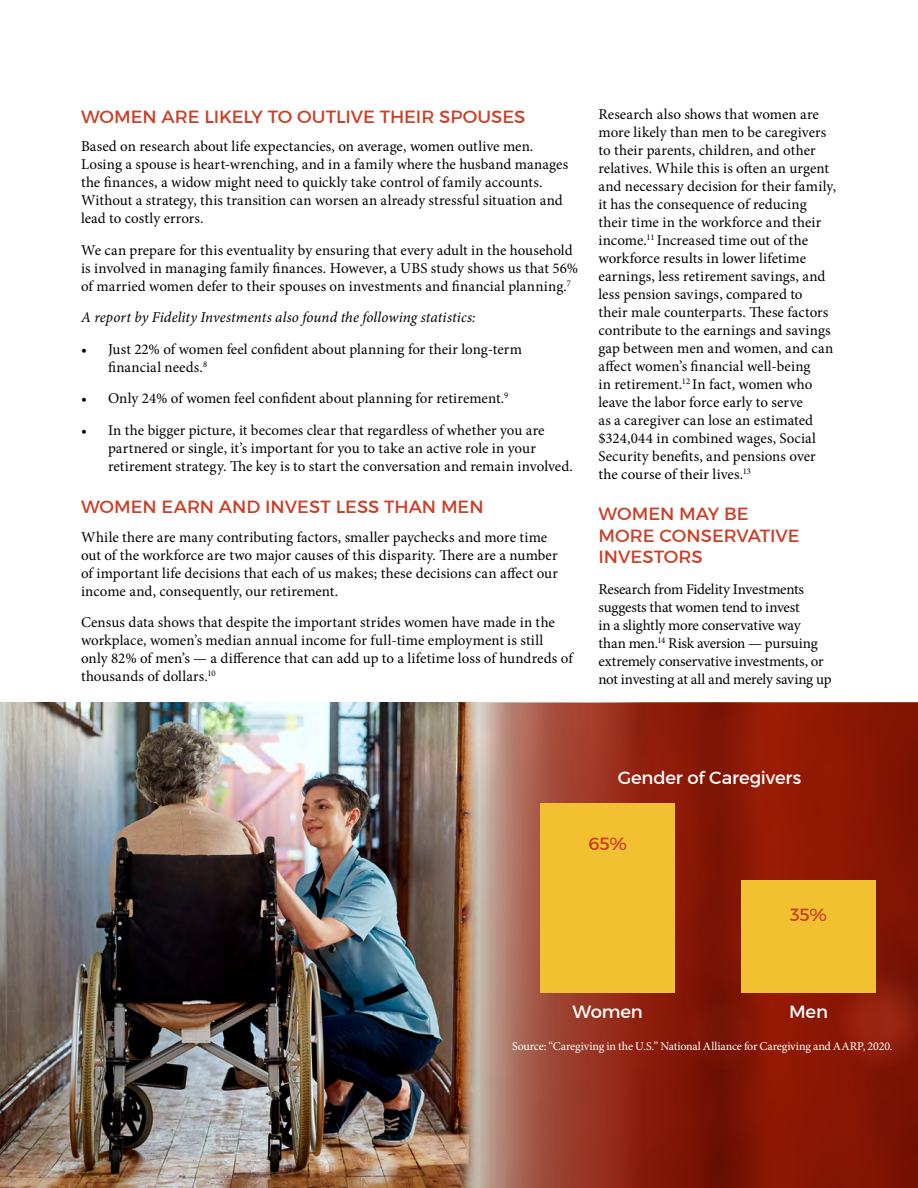
<style>
.page{position:relative;width:918px;height:1188px;background:#fff}
.page>*{position:absolute;margin:0;border:0;box-sizing:border-box;transform-origin:0 0}
.t1{font:18px/21.6px "Montserrat";letter-spacing:-.005em;color:#cb3f27}
.t2{font:18px "Montserrat";letter-spacing:-.01em;color:#fff}
.t3{font:15px/18px "Minion Pro";color:#000006}
.t4{font:15px/18px "Minion Pro";letter-spacing:-.02em;color:#000006}
.t5{font:italic 15px "Minion Pro";letter-spacing:.005em;color:#000006}
.t6{font:12px "Minion Pro";letter-spacing:-.01em;color:#fff}
</style>
<div class="page">
<img style="left:0;top:703px;width:468px;height:485px">
<svg style="left:468px;top:703px;width:450px;height:485px;background:#933220"></svg>
<div style="left:540px;top:803px;width:135px;height:189px;background:#f1c132"></div>
<div style="left:741px;top:880px;width:135px;height:112px;background:#f1c132"></div>
<p class="t1" style="left:81px;top:106px;width:446px">WOMEN ARE LIKELY TO OUTLIVE THEIR SPOUSES</p>
<p class="t3" style="left:81px;top:138px;width:489px">Based on research about life expectancies, on average, women outlive men.<br>Losing a spouse is heart-wrenching, and in a family where the husband manages the finances, a widow might need to quickly take control of family accounts.<br>Without a strategy, this transition can worsen an already stressful situation and lead to costly errors.</p>
<p class="t3" style="left:81px;top:241px;width:499px">We can prepare for this eventuality by ensuring that every adult in the household is involved in managing family finances. However, a UBS study shows us that 56% of married women defer to their spouses on investments and financial planning.<sup>7</sup></p>
<p class="t5" style="left:81px;top:307px;width:396px">A report by Fidelity Investments also found the following statistics:</p>
<p class="t3" style="left:108px;top:340px;width:415px;text-indent:-27px">• Just 22% of women feel confident about planning for their long-term financial needs.<sup>8</sup></p>
<p class="t3" style="left:81px;top:390px;width:429px">• Only 24% of women feel confident about planning for retirement.<sup>9</sup></p>
<p class="t3" style="left:108px;top:421px;width:467px;text-indent:-27px">• In the bigger picture, it becomes clear that regardless of whether you are partnered or single, it’s important for you to take an active role in your retirement strategy. The key is to start the conversation and remain involved.</p>
<p class="t1" style="left:81px;top:496px;width:404px">WOMEN EARN AND INVEST LESS THAN MEN</p>
<p class="t3" style="left:81px;top:528px;width:479px">While there are many contributing factors, smaller paychecks and more time out of the workforce are two major causes of this disparity. There are a number of important life decisions that each of us makes; these decisions can affect our income and, consequently, our retirement.</p>
<p class="t3" style="left:81px;top:614px;width:493px">Census data shows that despite the important strides women have made in the workplace, women’s median annual income for full-time employment is still only 82% of men’s — a difference that can add up to a lifetime loss of hundreds of thousands of dollars.<sup>10</sup></p>
<p class="t3" style="left:598px;top:105px;width:239px">Research also shows that women are more likely than men to be caregivers to their parents, children, and other relatives. While this is often an urgent and necessary decision for their family, it has the consequence of reducing their time in the workforce and their income.<sup>11</sup> Increased time out of the workforce results in lower lifetime earnings, less retirement savings, and less pension savings, compared to<br>their male counterparts. These factors contribute to the earnings and savings gap between men and women, and can affect women’s financial well-being<br>in retirement.<sup>12</sup> In fact, women who leave the labor force early to serve<br>as a caregiver can lose an estimated $324,044 in combined wages, Social Security benefits, and pensions over the course of their lives.<sup>13</sup></p>
<p class="t1" style="left:599px;top:503px;width:202px">WOMEN MAY BE<br>MORE CONSERVATIVE<br>INVESTORS</p>
<p class="t4" style="left:598px;top:580px;width:235px">Research from Fidelity Investments suggests that women tend to invest<br>in a slightly more conservative way than men.<sup>14</sup> Risk aversion — pursuing extremely conservative investments, or not investing at all and merely saving up</p>
<p class="t2" style="left:618px;top:766px;width:185px">Gender of Caregivers</p>
<p class="t1" style="left:588px;top:832px;width:40px">65%</p>
<p class="t1" style="left:790px;top:904px;width:38px">35%</p>
<p class="t2" style="left:573px;top:1001px;width:72px">Women</p>
<p class="t2" style="left:789px;top:1001px;width:40px">Men</p>
<p class="t6" style="left:512px;top:1038px;width:382px">Source: “Caregiving in the U.S.” National Alliance for Caregiving and AARP, 2020.</p>
</div>
